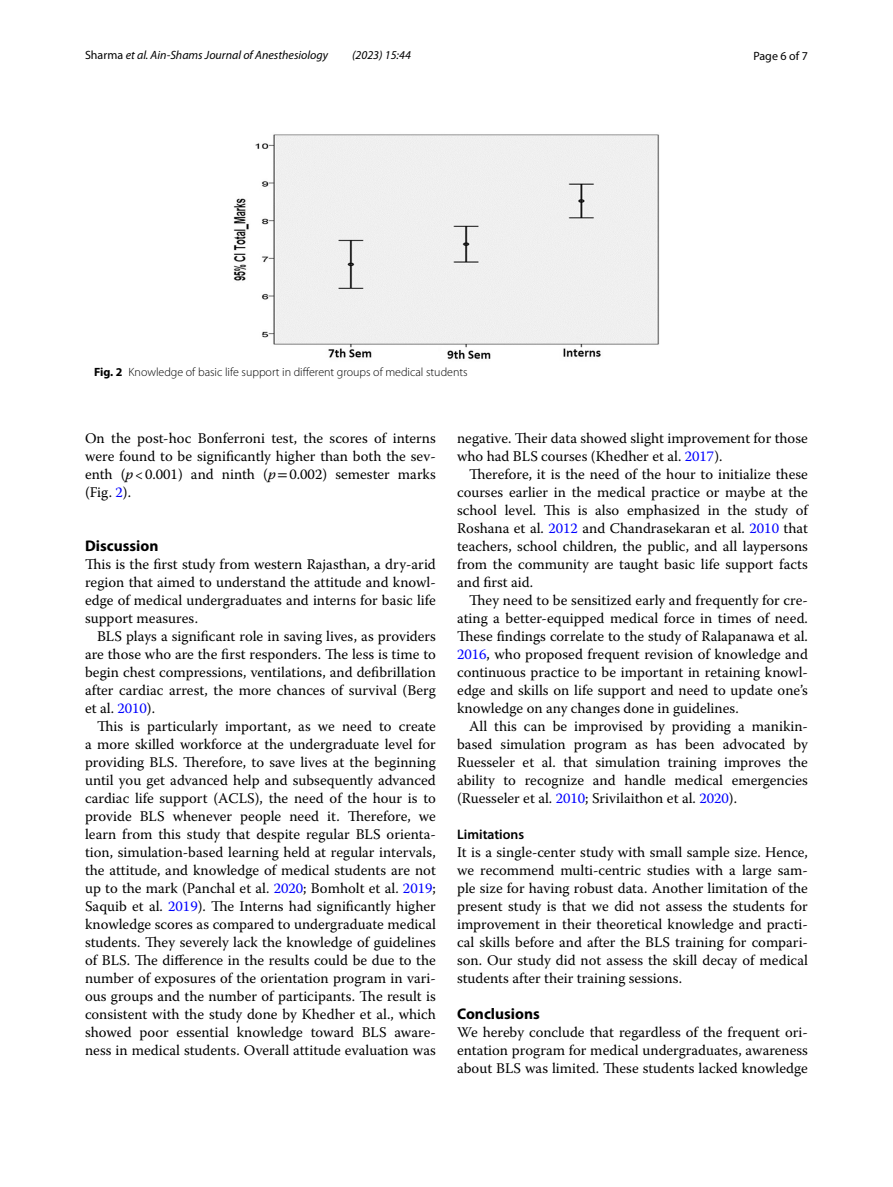
<style>
.page{position:relative;width:893px;height:1187px;background:#fff}
.page>*{position:absolute;margin:0;border:0;box-sizing:border-box;transform-origin:0 0}
.t1{font:700 15.45px "Myriad Pro";color:#000}
.t2{font:14.7px/18px "Warnock Pro";color:#000;text-align:justify}
.t3{font:600 13.8px "Myriad Pro";color:#000}
.t4{font:300 12px "Myriad Pro";color:#000}
.t5{font:italic 12px "Myriad Pro";color:#000}
.t6{font:12px "Myriad Pro";color:#000}
.s1{font-style:normal}
.s2{font-weight:700}
.s3{font-style:italic}
.s4{font-family:"STIX"}
.s5{color:#00f}
</style>
<div class="page">
<img style="left:234px;top:134px;width:425px;height:225px">
<p class="t5" style="left:85px;top:48px;width:245px"><span class="s1">Sharma</span> et al. Ain-Shams Journal of Anesthesiology</p>
<p class="t5" style="left:352px;top:48px;width:60px">(2023) 15:44</p>
<p class="t6" style="left:753px;top:48px;width:56px">Page 6 of 7</p>
<p class="t4" style="left:94px;top:366px;width:375px"><span class="s2">Fig. 2</span> Knowledge of basic life support in different groups of medical students</p>
<p class="t2" style="left:85px;top:428px;width:352px">On the post-hoc Bonferroni test, the scores of interns were found to be significantly higher than both the sev&shy;enth (<span class="s3">p</span>&lt;0.001) and ninth (<span class="s3">p</span><span class="s4">=</span>0.002) semester marks (Fig. <span class="s5">2</span>).</p>
<p class="t1" style="left:85px;top:535px;width:75px">Discussion</p>
<p class="t2" style="left:85px;top:554px;width:352px">This is the first study from western Rajasthan, a dry-arid region that aimed to understand the attitude and knowl&shy;edge of medical undergraduates and interns for basic life support measures.</p>
<p class="t2" style="left:85px;top:626px;width:352px;text-indent:12px">BLS plays a significant role in saving lives, as providers are those who are the first responders. The less is time to begin chest compressions, ventilations, and defibrillation after cardiac arrest, the more chances of survival (Berg et al. <span class="s5">2010</span>).</p>
<p class="t2" style="left:85px;top:716px;width:352px;text-indent:12px">This is particularly important, as we need to create a more skilled workforce at the undergraduate level for providing BLS. Therefore, to save lives at the beginning until you get advanced help and subsequently advanced cardiac life support (ACLS), the need of the hour is to provide BLS whenever people need it. Therefore, we learn from this study that despite regular BLS orienta&shy;tion, simulation-based learning held at regular intervals, the attitude, and knowledge of medical students are not up to the mark (Panchal et al. <span class="s5">2020</span>; Bomholt et al. <span class="s5">2019</span>; Saquib et al. <span class="s5">2019</span>). The Interns had significantly higher knowledge scores as compared to undergraduate medical students. They severely lack the knowledge of guidelines of BLS. The difference in the results could be due to the number of exposures of the orientation program in vari&shy;ous groups and the number of participants. The result is consistent with the study done by Khedher et al., which showed poor essential knowledge toward BLS aware&shy;ness in medical students. Overall attitude evaluation was</p>
<p class="t2" style="left:457px;top:428px;width:352px">negative. Their data showed slight improvement for those who had BLS courses (Khedher et al. <span class="s5">2017</span>).</p>
<p class="t2" style="left:457px;top:464px;width:352px;text-indent:12px">Therefore, it is the need of the hour to initialize these courses earlier in the medical practice or maybe at the school level. This is also emphasized in the study of Roshana et al. <span class="s5">2012</span> and Chandrasekaran et al. <span class="s5">2010</span> that teachers, school children, the public, and all laypersons from the community are taught basic life support facts and first aid.</p>
<p class="t2" style="left:457px;top:590px;width:352px;text-indent:12px">They need to be sensitized early and frequently for cre&shy;ating a better-equipped medical force in times of need.<br>These findings correlate to the study of Ralapanawa et al.<br><span class="s5">2016</span>, who proposed frequent revision of knowledge and continuous practice to be important in retaining knowl&shy;edge and skills on life support and need to update one’s knowledge on any changes done in guidelines.</p>
<p class="t2" style="left:457px;top:716px;width:352px;text-indent:12px">All this can be improvised by providing a manikin&shy;based simulation program as has been advocated by Ruesseler et al. that simulation training improves the ability to recognize and handle medical emergencies (Ruesseler et al. <span class="s5">2010</span>; Srivilaithon et al. <span class="s5">2020</span>).</p>
<p class="t3" style="left:457px;top:825px;width:69px">Limitations</p>
<p class="t2" style="left:457px;top:842px;width:352px">It is a single-center study with small sample size. Hence, we recommend multi-centric studies with a large sam&shy;ple size for having robust data. Another limitation of the present study is that we did not assess the students for improvement in their theoretical knowledge and practi&shy;cal skills before and after the BLS training for compari&shy;son. Our study did not assess the skill decay of medical students after their training sessions.</p>
<p class="t1" style="left:457px;top:1003px;width:84px">Conclusions</p>
<p class="t2" style="left:457px;top:1022px;width:352px">We hereby conclude that regardless of the frequent ori&shy;entation program for medical undergraduates, awareness about BLS was limited. These students lacked knowledge</p>
</div>
